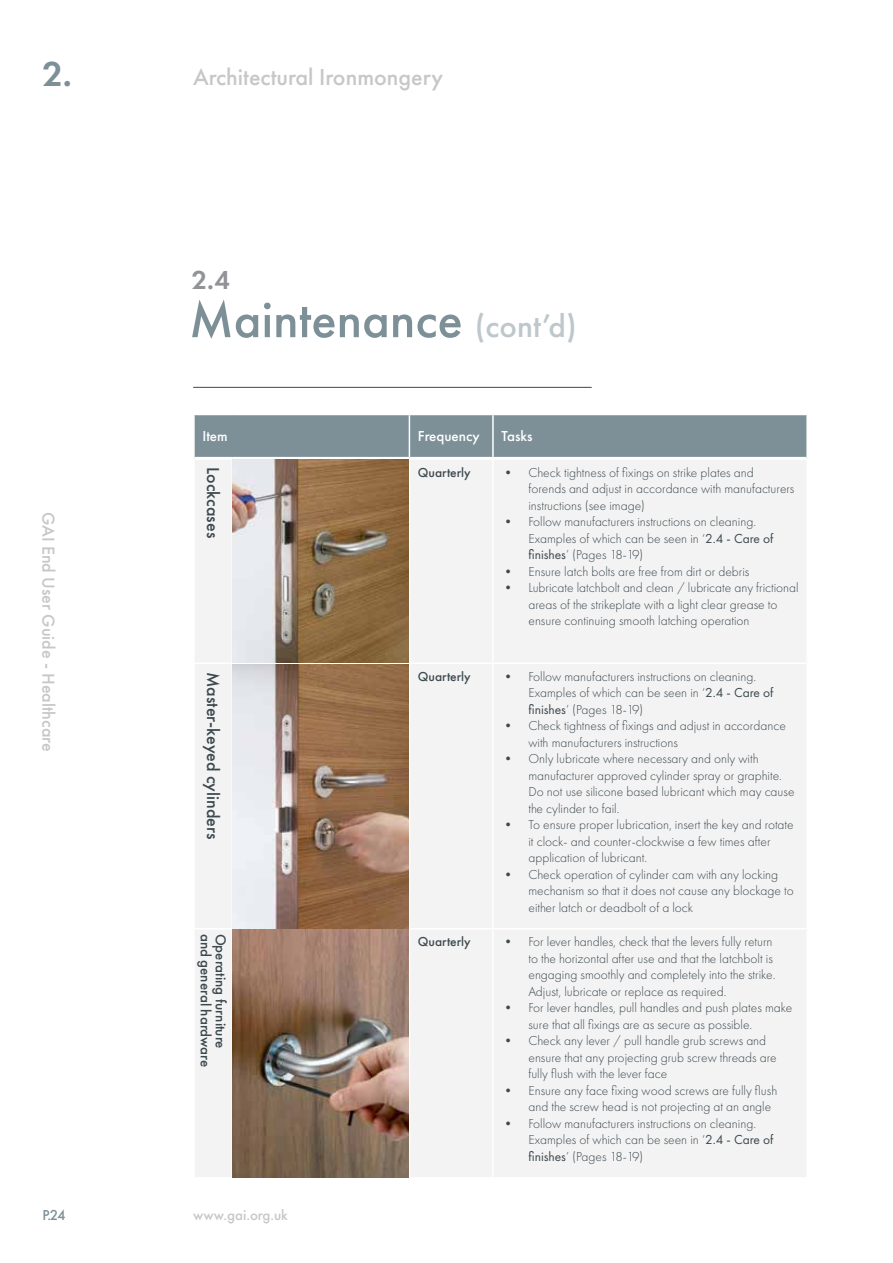
<style>
.page{position:relative;width:893px;height:1263px;background:#fff}
.page>*{position:absolute;margin:0;border:0;box-sizing:border-box;transform-origin:0 0}
.t1{font:500 52.5px "Futura PT";color:#7d9097}
.t2{font:600 36px "Futura PT";color:#7d9097}
.t3{font:600 27px "Futura PT";color:#929397}
.t4{font:500 24px "Futura PT";color:#c7c6c8}
.t5{font:500 18px "Futura PT";color:#3c494e}
.t6{font:500 18px "Futura PT";color:#c7c6c8}
.t7{font:500 15px "Futura PT";color:#3c494e}
.t8{font:500 15px "Futura PT";color:#fff}
.t9{font:500 15px "Futura PT";color:#c7c6c8}
.t10{font:500 15px "Futura PT";color:#7d9097}
.t11{font:300 13.5px/16.5px "Futura PT";color:#3c494e}
.t12{font:500 13.5px "Futura PT";color:#3c494e}
.s1{font-size:33px;color:#bec7cb}
.s2{font-weight:400}
</style>
<div class="page">
<hr style="left:193px;top:387px;width:399px;height:1px;background:#3c494e">
<div style="left:195px;top:415px;width:611px;height:42px;background:#7d9097"></div>
<div style="left:195px;top:460px;width:611px;height:717px;background:#f4f3f4"></div>
<hr style="left:231px;top:460px;width:2px;height:202px;background:#fff">
<hr style="left:409px;top:460px;width:1px;height:202px;background:#fff">
<hr style="left:492px;top:460px;width:2px;height:202px;background:#fff">
<hr style="left:193px;top:662px;width:39px;height:2px;background:#fff">
<hr style="left:232px;top:662px;width:177px;height:2px;background:#fff">
<hr style="left:231px;top:664px;width:2px;height:264px;background:#fff">
<hr style="left:409px;top:662px;width:84px;height:2px;background:#fff">
<hr style="left:409px;top:664px;width:1px;height:264px;background:#fff">
<hr style="left:493px;top:662px;width:315px;height:2px;background:#fff">
<hr style="left:492px;top:664px;width:2px;height:264px;background:#fff">
<hr style="left:193px;top:928px;width:39px;height:1px;background:#fff">
<hr style="left:232px;top:928px;width:177px;height:1px;background:#fff">
<hr style="left:231px;top:929px;width:2px;height:248px;background:#fff">
<hr style="left:409px;top:928px;width:84px;height:1px;background:#fff">
<hr style="left:409px;top:929px;width:1px;height:248px;background:#fff">
<hr style="left:493px;top:928px;width:315px;height:1px;background:#fff">
<hr style="left:492px;top:929px;width:2px;height:248px;background:#fff">
<hr style="left:409px;top:415px;width:1px;height:42px;background:#fff">
<hr style="left:492px;top:415px;width:2px;height:42px;background:#fff">
<img style="left:233px;top:460px;width:176px;height:202px">
<img style="left:233px;top:664px;width:176px;height:513px">
<h2 class="t2" style="left:43px;top:51px;width:31px">2.</h2>
<h3 class="t6" style="left:59px;top:512px;width:241px;rotate:90deg">GAI End User Guide - Healthcare</h3>
<h3 class="t4" style="left:193px;top:63px;width:251px">Architectural Ironmongery</h3>
<h3 class="t3" style="left:192px;top:263px;width:40px">2.4</h3>
<h1 class="t1" style="left:189px;top:288px;width:389px">Maintenance <span class="s1">(cont’d)</span></h1>
<p class="t8" style="left:202px;top:427px;width:27px">Item</p>
<p class="t8" style="left:418px;top:427px;width:63px">Frequency</p>
<p class="t8" style="left:501px;top:427px;width:33px">Tasks</p>
<p class="t12" style="left:418px;top:464px;width:54px">Quarterly</p>
<p class="t11" style="left:528px;top:464px;width:267px;text-indent:-27px">• Check tightness of fixings on strike plates and forends and adjust in accordance with manufacturers instructions (see image)</p>
<p class="t11" style="left:528px;top:513px;width:247px;text-indent:-27px">• Follow manufacturers instructions on cleaning.<br>Examples of which can be seen in ‘<span class="s2">2.4 - Care of finishes</span>’ (Pages 18-19)</p>
<p class="t11" style="left:501px;top:563px;width:249px">• Ensure latch bolts are free from dirt or debris</p>
<p class="t11" style="left:528px;top:579px;width:272px;text-indent:-27px">• Lubricate latchbolt and clean / lubricate any frictional areas of the strikeplate with a light clear grease to ensure continuing smooth latching operation</p>
<h3 class="t5" style="left:224px;top:467px;width:72px;rotate:90deg">Lockcases</h3>
<h3 class="t5" style="left:224px;top:672px;width:169px;rotate:90deg">Master-keyed cylinders</h3>
<p class="t7" style="left:215px;top:933px;width:135px;rotate:90deg">and general hardware</p>
<p class="t7" style="left:230px;top:933px;width:116px;rotate:90deg">Operating furniture</p>
<p class="t12" style="left:418px;top:668px;width:54px">Quarterly</p>
<p class="t11" style="left:528px;top:668px;width:247px;text-indent:-27px">• Follow manufacturers instructions on cleaning.<br>Examples of which can be seen in ‘<span class="s2">2.4 - Care of finishes</span>’ (Pages 18-19)</p>
<p class="t11" style="left:528px;top:718px;width:259px;text-indent:-27px">• Check tightness of fixings and adjust in accordance with manufacturers instructions</p>
<p class="t11" style="left:528px;top:751px;width:268px;text-indent:-27px">• Only lubricate where necessary and only with manufacturer approved cylinder spray or graphite.<br>Do not use silicone based lubricant which may cause the cylinder to fail.</p>
<p class="t11" style="left:528px;top:817px;width:267px;text-indent:-27px">• To ensure proper lubrication, insert the key and rotate it clock- and counter-clockwise a few times after application of lubricant.</p>
<p class="t11" style="left:528px;top:866px;width:267px;text-indent:-27px">• Check operation of cylinder cam with any locking mechanism so that it does not cause any blockage to either latch or deadbolt of a lock</p>
<p class="t12" style="left:418px;top:934px;width:54px">Quarterly</p>
<p class="t11" style="left:528px;top:934px;width:248px;text-indent:-27px">• For lever handles, check that the levers fully return to the horizontal after use and that the latchbolt is engaging smoothly and completely into the strike.<br>Adjust, lubricate or replace as required.</p>
<p class="t11" style="left:528px;top:1000px;width:265px;text-indent:-27px">• For lever handles, pull handles and push plates make sure that all fixings are as secure as possible.</p>
<p class="t11" style="left:528px;top:1033px;width:250px;text-indent:-27px">• Check any lever / pull handle grub screws and ensure that any projecting grub screw threads are fully flush with the lever face</p>
<p class="t11" style="left:528px;top:1082px;width:250px;text-indent:-27px">• Ensure any face fixing wood screws are fully flush and the screw head is not projecting at an angle</p>
<p class="t11" style="left:528px;top:1115px;width:247px;text-indent:-27px">• Follow manufacturers instructions on cleaning.<br>Examples of which can be seen in ‘<span class="s2">2.4 - Care of finishes</span>’ (Pages 18-19)</p>
<p class="t10" style="left:43px;top:1206px;width:25px">P.24</p>
<p class="t9" style="left:193px;top:1206px;width:96px">www.gai.org.uk</p>
</div>
